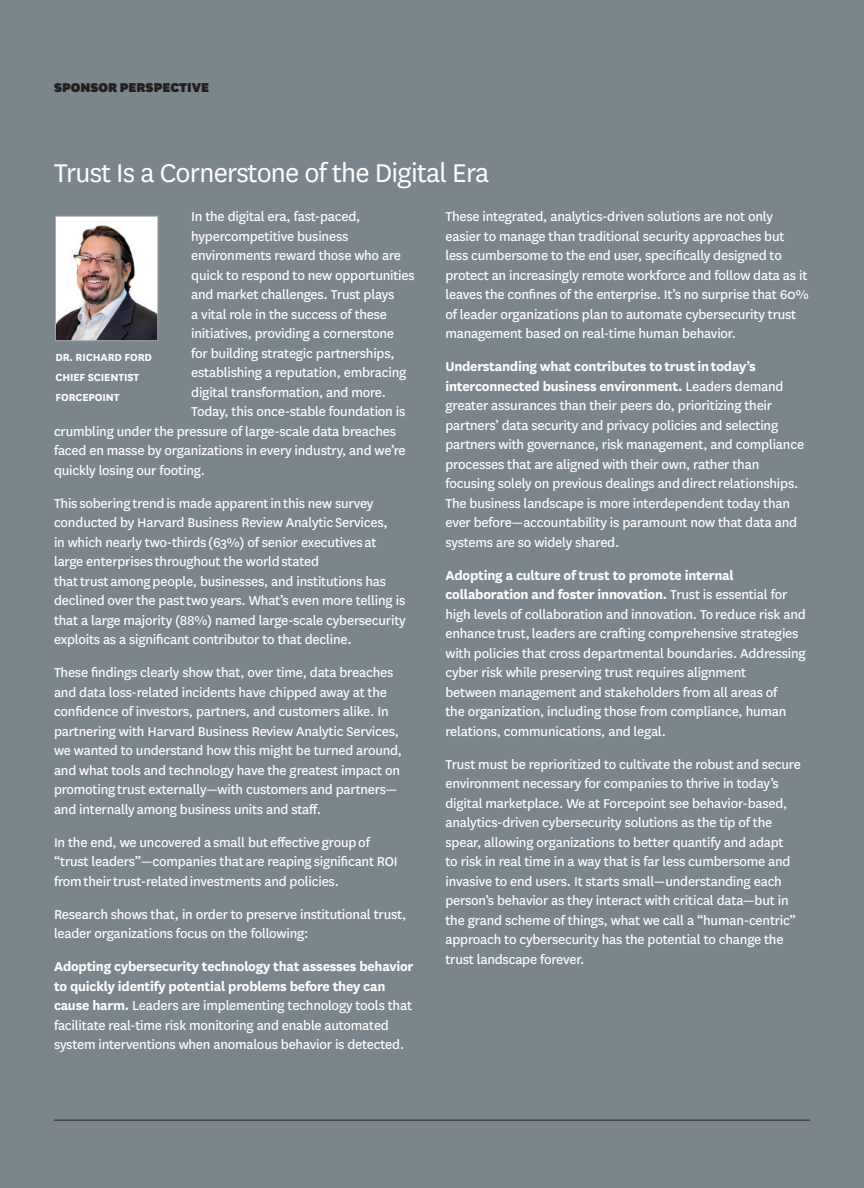
<style>
.page{position:relative;width:864px;height:1188px;background:#7a868c}
.page>*{position:absolute;margin:0;border:0;box-sizing:border-box;transform-origin:0 0}
.SP_HED{font:30px "National HBR";letter-spacing:-.025em;color:#fff}
.SP_BODY{font:15px/19.5px "National HBR";letter-spacing:-.015em;color:#fff}
.t1{font:900 15px "National HBR";color:#231f20}
.SP_CEO_NAME{font:700 12px "National HBR";letter-spacing:-.01em;color:#fff}
.s1{font-weight:700}
</style>
<div class="page">
<hr style="left:54px;top:1120px;width:756px;height:1px;background:#231f20">
<img style="left:57px;top:218px;width:99px;height:121px">
<div style="left:55px;top:216px;width:103px;height:125px;border:1px solid #a8a9ad"></div>
<p class="t1" style="left:54px;top:77px;width:157px">SPONSOR PERSPECTIVE</p>
<p class="SP_HED" style="left:54px;top:153px;width:437px">Trust Is a Cornerstone of the Digital Era</p>
<p class="SP_BODY" style="left:191px;top:206px;width:171px">In the digital era, fast-paced,</p>
<p class="SP_BODY" style="left:191px;top:226px;width:159px">hypercompetitive business</p>
<p class="SP_BODY" style="left:191px;top:245px;width:211px">environments reward those who are</p>
<p class="SP_BODY" style="left:191px;top:265px;width:225px">quick to respond to new opportunities</p>
<p class="SP_BODY" style="left:191px;top:284px;width:205px">and market challenges. Trust plays</p>
<p class="SP_BODY" style="left:191px;top:304px;width:197px">a vital role in the success of these</p>
<p class="SP_BODY" style="left:191px;top:323px;width:204px">initiatives, providing a cornerstone</p>
<p class="SP_BODY" style="left:191px;top:343px;width:205px">for building strategic partnerships,</p>
<p class="SP_BODY" style="left:191px;top:362px;width:217px">establishing a reputation, embracing</p>
<p class="SP_BODY" style="left:191px;top:382px;width:196px">digital transformation, and more.</p>
<p class="SP_BODY" style="left:191px;top:401px;width:216px">Today, this once-stable foundation is</p>
<p class="SP_BODY" style="left:54px;top:421px;width:344px">crumbling under the pressure of large-scale data breaches</p>
<p class="SP_BODY" style="left:54px;top:440px;width:353px">faced en masse by organizations in every industry, and we’re</p>
<p class="SP_BODY" style="left:54px;top:460px;width:152px">quickly losing our footing.</p>
<p class="SP_BODY" style="left:54px;top:493px;width:353px">This sobering trend is made apparent in this new survey conducted by Harvard Business Review Analytic Services,<br>in which nearly two-thirds (63%) of senior executives at large enterprises throughout the world stated<br>that trust among people, businesses, and institutions has declined over the past two years. What’s even more telling is that a large majority (88%) named large-scale cybersecurity exploits as a significant contributor to that decline.</p>
<p class="SP_BODY" style="left:54px;top:662px;width:350px">These findings clearly show that, over time, data breaches and data loss-related incidents have chipped away at the confidence of investors, partners, and customers alike. In partnering with Harvard Business Review Analytic Services, we wanted to understand how this might be turned around, and what tools and technology have the greatest impact on promoting trust externally—with customers and partners— and internally among business units and staff.</p>
<p class="SP_BODY" style="left:54px;top:832px;width:345px">In the end, we uncovered a small but effective group of “trust leaders”—companies that are reaping significant ROI from their trust-related investments and policies.</p>
<p class="SP_BODY" style="left:54px;top:904px;width:354px">Research shows that, in order to preserve institutional trust, leader organizations focus on the following:</p>
<p class="SP_BODY" style="left:54px;top:956px;width:361px"><span class="s1">Adopting cybersecurity technology that assesses behavior to quickly identify potential problems before they can cause harm.</span> Leaders are implementing technology tools that facilitate real-time risk monitoring and enable automated system interventions when anomalous behavior is detected.</p>
<p class="SP_BODY" style="left:446px;top:206px;width:365px">These integrated, analytics-driven solutions are not only easier to manage than traditional security approaches but less cumbersome to the end user, specifically designed to protect an increasingly remote workforce and follow data as it leaves the confines of the enterprise. It’s no surprise that 60% of leader organizations plan to automate cybersecurity trust management based on real-time human behavior.</p>
<p class="SP_BODY" style="left:446px;top:356px;width:360px"><span class="s1">Understanding what contributes to trust in today’s interconnected business environment.</span> Leaders demand greater assurances than their peers do, prioritizing their partners’ data security and privacy policies and selecting partners with governance, risk management, and compliance processes that are aligned with their own, rather than focusing solely on previous dealings and direct relationships.<br>The business landscape is more interdependent today than ever before—accountability is paramount now that data and systems are so widely shared.</p>
<p class="SP_BODY" style="left:446px;top:565px;width:362px"><span class="s1">Adopting a culture of trust to promote internal collaboration and foster innovation.</span> Trust is essential for high levels of collaboration and innovation. To reduce risk and enhance trust, leaders are crafting comprehensive strategies with policies that cross departmental boundaries. Addressing cyber risk while preserving trust requires alignment<br>between management and stakeholders from all areas of<br>the organization, including those from compliance, human relations, communications, and legal.</p>
<p class="SP_BODY" style="left:446px;top:754px;width:357px">Trust must be reprioritized to cultivate the robust and secure environment necessary for companies to thrive in today’s digital marketplace. We at Forcepoint see behavior-based, analytics-driven cybersecurity solutions as the tip of the spear, allowing organizations to better quantify and adapt<br>to risk in real time in a way that is far less cumbersome and invasive to end users. It starts small—understanding each person’s behavior as they interact with critical data—but in the grand scheme of things, what we call a “human-centric” approach to cybersecurity has the potential to change the trust landscape forever.</p>
<p class="SP_CEO_NAME" style="left:55px;top:349px;width:98px">DR. RICHARD FORD</p>
<p class="SP_CEO_NAME" style="left:55px;top:369px;width:85px">CHIEF SCIENTIST</p>
<p class="SP_CEO_NAME" style="left:55px;top:389px;width:66px">FORCEPOINT</p>
</div>
